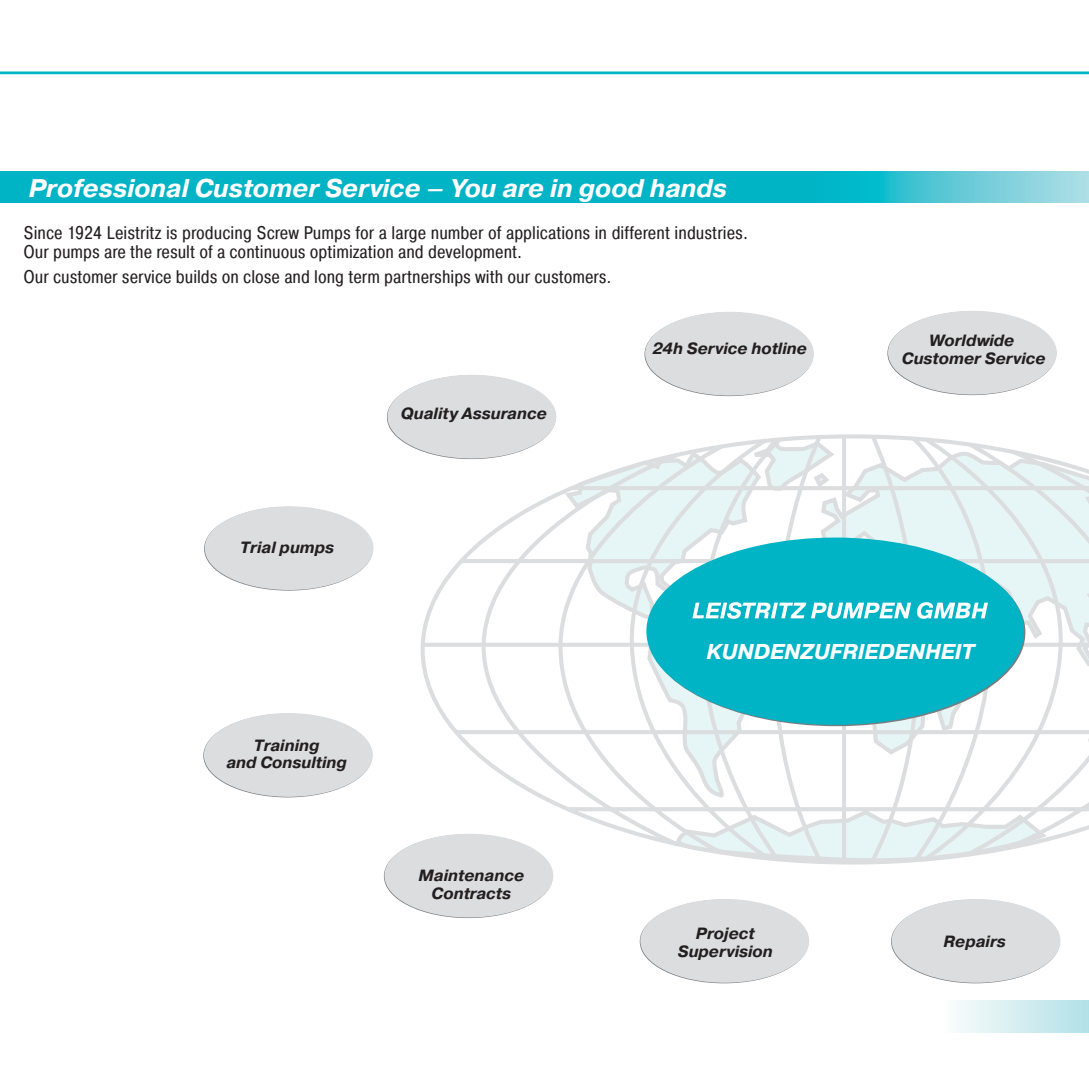
<style>
.page{position:relative;width:1089px;height:1084px;background:#fff}
.page>*{position:absolute;margin:0;border:0;box-sizing:border-box;transform-origin:0 0}
.t1{font:italic 25.6px "Pragmatica Bold A";color:#fff}
.t2{font:italic 21.4px "Pragmatica Bold A";color:#fff}
.t3{font:18.2px/19.2px "Pragmatica Cond A";color:#231f20}
.t4{font:italic 16.2px/17.8px "Pragmatica Bold A";color:#231f20;text-align:center}
</style>
<div class="page">
<img style="left:892px;top:311px;width:196px;height:722px">
<div style="left:0;top:171px;width:807px;height:32px;background:#00b3c5"></div>
<svg style="left:807px;top:171px;width:281px;height:32px;background:#51c7d5"></svg>
<hr style="left:0;top:71px;width:1088px;height:3px;background:#00b3c5">
<div style="left:944px;top:1000px;width:144px;height:31px;background:linear-gradient(to right,#fcfdfc,#b2e1e7)"></div>
<hr style="left:943px;top:1000px;width:1px;height:31px;background:#fff">
<svg style="left:477px;top:450px;width:168px;height:388px"></svg>
<hr style="left:571px;top:486px;width:517px;height:4px;background:#dcddde">
<hr style="left:461px;top:559px;width:627px;height:4px;background:#dcddde">
<svg style="left:423px;top:642px;width:222px;height:4px"></svg>
<div style="left:456px;top:729px;width:632px;height:5px;background:#dcddde"></div>
<hr style="left:567px;top:807px;width:521px;height:4px;background:#dcddde">
<div style="left:888px;top:311px;width:168px;height:83px;background:#dcddde;border-radius:50%"></div>
<div style="left:891px;top:898px;width:169px;height:84px;background:#dcddde;border-radius:50%"></div>
<div style="left:640px;top:898px;width:169px;height:84px;background:#dcddde;border-radius:50%"></div>
<div style="left:384px;top:833px;width:169px;height:84px;background:#dcddde;border-radius:50%"></div>
<div style="left:204px;top:712px;width:169px;height:84px;background:#dcddde;border-radius:50%"></div>
<div style="left:205px;top:506px;width:168px;height:84px;background:#dcddde;border-radius:50%"></div>
<div style="left:387px;top:374px;width:169px;height:84px;background:#dcddde;border-radius:50%"></div>
<div style="left:645px;top:312px;width:168px;height:83px;background:#dcddde;border-radius:50%"></div>
<svg style="left:645px;top:433px;width:443px;height:431px"></svg>
<h1 class="t1" style="left:29px;top:178px;width:699px">Professional Customer Service – You are in good hands</h1>
<p class="t3" style="left:23px;top:225px;width:726px">Since 1924 Leistritz is producing Screw Pumps for a large number of applications in different industries.<br>Our pumps are the result of a continuous optimization and development.</p>
<p class="t3" style="left:23px;top:268px;width:589px">Our customer service builds on close and long term partnerships with our customers.</p>
<p class="t4" style="left:240px;top:539px;width:96px">Trial pumps</p>
<p class="t4" style="left:401px;top:405px;width:148px">Quality Assurance</p>
<p class="t4" style="left:652px;top:341px;width:156px">24h Service hotline</p>
<p class="t4" style="left:901px;top:333px;width:145px">Worldwide<br>Customer Service</p>
<p class="t4" style="left:226px;top:737px;width:122px">Training<br>and Consulting</p>
<p class="t4" style="left:418px;top:867px;width:107px">Maintenance<br>Contracts</p>
<p class="t2" style="left:706px;top:643px;width:270px">KUNDENZUFRIEDENHEIT</p>
<p class="t4" style="left:678px;top:925px;width:96px">Project<br>Supervision</p>
<p class="t4" style="left:943px;top:933px;width:64px">Repairs</p>
</div>
